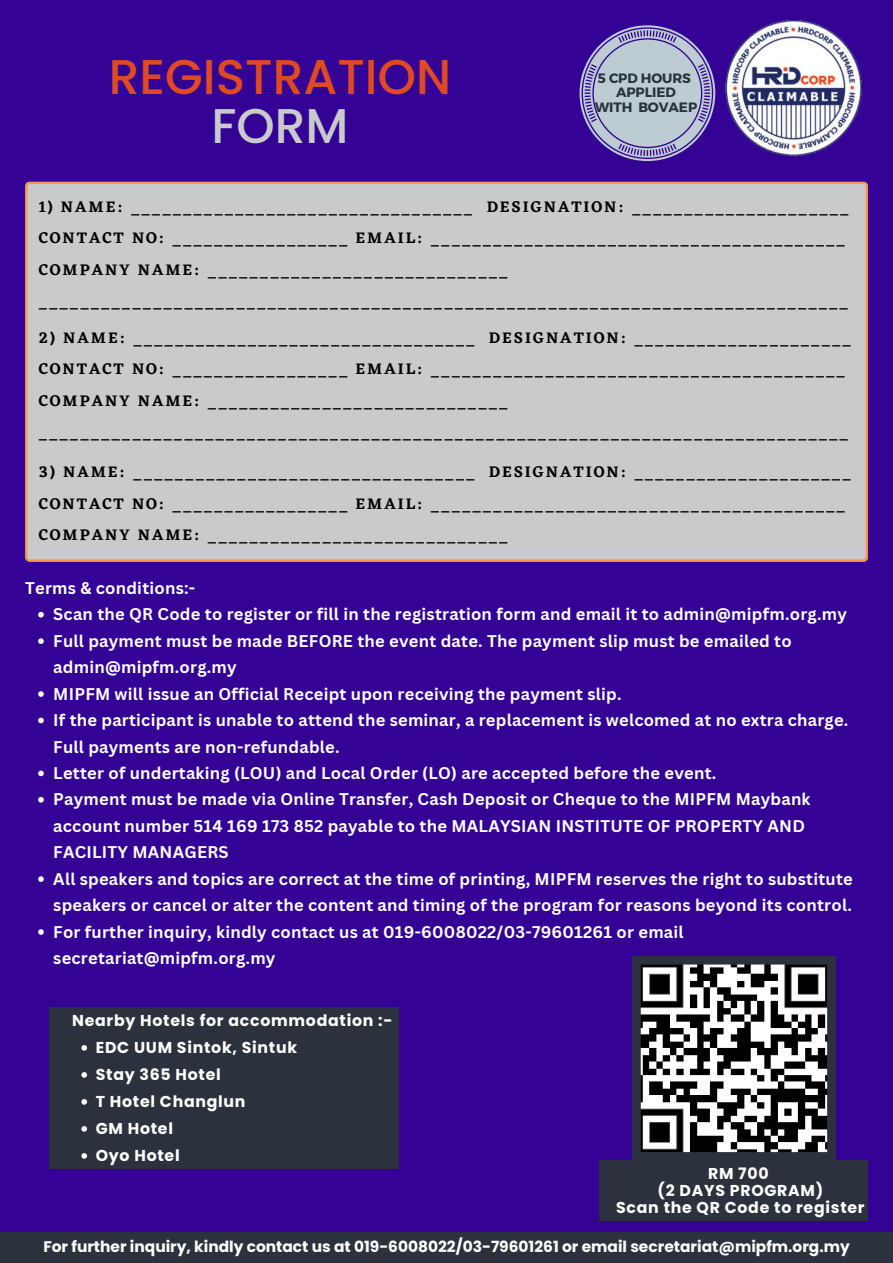
<style>
.page{position:relative;width:893px;height:1263px;background:#340395}
.page>*{position:absolute;margin:0;border:0;box-sizing:border-box;transform-origin:0 0}
.t1{font:500 48.75px "Poppins";color:#e04a23}
.t2{font:500 48.75px "Poppins";color:#c9cacc}
.t3{font:700 16.5px/26.4px "Canva Sans";letter-spacing:.015em;color:#fff}
.t4{font:600 15.9px/31.5px "Eczar";letter-spacing:.12em;color:#000}
.t5{font:700 15.75px/27px "Poppins";letter-spacing:.045em;color:#fff;text-align:center}
.t6{font:700 15.38px "Poppins";color:#fff}
.t7{font:700 13.58px/14.4px "Montserrat";letter-spacing:-.005em;color:#2c323d;text-align:center}
</style>
<div class="page">
<div style="left:0;top:1232px;width:893px;height:31px;background:#2c323d"></div>
<div style="left:25px;top:182px;width:843px;height:379px;background:#c9cacc"></div>
<svg style="left:38px;top:612px;width:6px;height:5px"></svg>
<svg style="left:38px;top:638px;width:6px;height:6px"></svg>
<svg style="left:38px;top:691px;width:6px;height:6px"></svg>
<svg style="left:38px;top:718px;width:6px;height:5px"></svg>
<svg style="left:38px;top:770px;width:6px;height:6px"></svg>
<svg style="left:38px;top:797px;width:6px;height:6px"></svg>
<svg style="left:38px;top:876px;width:6px;height:6px"></svg>
<svg style="left:38px;top:929px;width:6px;height:6px"></svg>
<img style="left:715px;top:20px;width:147px;height:137px">
<svg style="left:579px;top:25px;width:136px;height:136px"></svg>
<div style="left:600px;top:1160px;width:268px;height:60px;background:#2c323d"></div>
<svg style="left:632px;top:956px;width:203px;height:204px;background:#737375"></svg>
<div style="left:49px;top:1008px;width:349px;height:161px;background:#2c323d"></div>
<svg style="left:81px;top:1045px;width:6px;height:6px"></svg>
<svg style="left:81px;top:1072px;width:6px;height:6px"></svg>
<svg style="left:81px;top:1099px;width:6px;height:6px"></svg>
<svg style="left:81px;top:1126px;width:6px;height:6px"></svg>
<svg style="left:81px;top:1153px;width:6px;height:6px"></svg>
<h1 class="t1" style="left:109px;top:43px;width:344px">REGISTRATION</h1>
<h1 class="t2" style="left:211px;top:91px;width:139px">FORM</h1>
<p class="t7" style="left:594px;top:70px;width:104px">5 CPD HOURS<br>APPLIED<br>WITH BOVAEP</p>
<p class="t4" style="left:39px;top:190px;width:811px">1) NAME: _________________________________ DESIGNATION: _____________________ CONTACT NO: _________________ EMAIL: ________________________________________ COMPANY NAME: _____________________________ ______________________________________________________________________________</p>
<p class="t4" style="left:39px;top:321px;width:813px">2) NAME: _________________________________ DESIGNATION: _____________________ CONTACT NO: _________________ EMAIL: ________________________________________ COMPANY NAME: _____________________________ ______________________________________________________________________________</p>
<p class="t4" style="left:39px;top:456px;width:813px">3) NAME: _________________________________ DESIGNATION: _____________________<br>CONTACT NO: _________________ EMAIL: ________________________________________<br>COMPANY NAME: _____________________________</p>
<p class="t3" style="left:53px;top:574px;width:801px;text-indent:-28px">Terms &amp; conditions:-<br>Scan the QR Code to register or fill in the registration form and email it to admin@mipfm.org.my Full payment must be made BEFORE the event date. The payment slip must be emailed to admin@mipfm.org.my<br>MIPFM will issue an Official Receipt upon receiving the payment slip.<br>If the participant is unable to attend the seminar, a replacement is welcomed at no extra charge.<br>Full payments are non-refundable.<br>Letter of undertaking (LOU) and Local Order (LO) are accepted before the event.<br>Payment must be made via Online Transfer, Cash Deposit or Cheque to the MIPFM Maybank account number 514 169 173 852 payable to the MALAYSIAN INSTITUTE OF PROPERTY AND FACILITY MANAGERS<br>All speakers and topics are correct at the time of printing, MIPFM reserves the right to substitute speakers or cancel or alter the content and timing of the program for reasons beyond its control.<br>For further inquiry, kindly contact us at 019-6008022/03-79601261 or email secretariat@mipfm.org.my</p>
<p class="t5" style="left:96px;top:1007px;width:298px;text-align:left;text-indent:-24px">Nearby Hotels for accommodation :-<br>EDC UUM Sintok, Sintuk<br>Stay 365 Hotel<br>T Hotel Changlun<br>GM Hotel<br>Oyo Hotel</p>
<p class="t5" style="left:616px;top:1165px;width:250px;line-height:16.9px">RM 700<br>(2 DAYS PROGRAM)<br>Scan the QR Code to register</p>
<p class="t6" style="left:43px;top:1236px;width:808px">For further inquiry, kindly contact us at 019-6008022/03-79601261 or email secretariat@mipfm.org.my</p>
</div>
